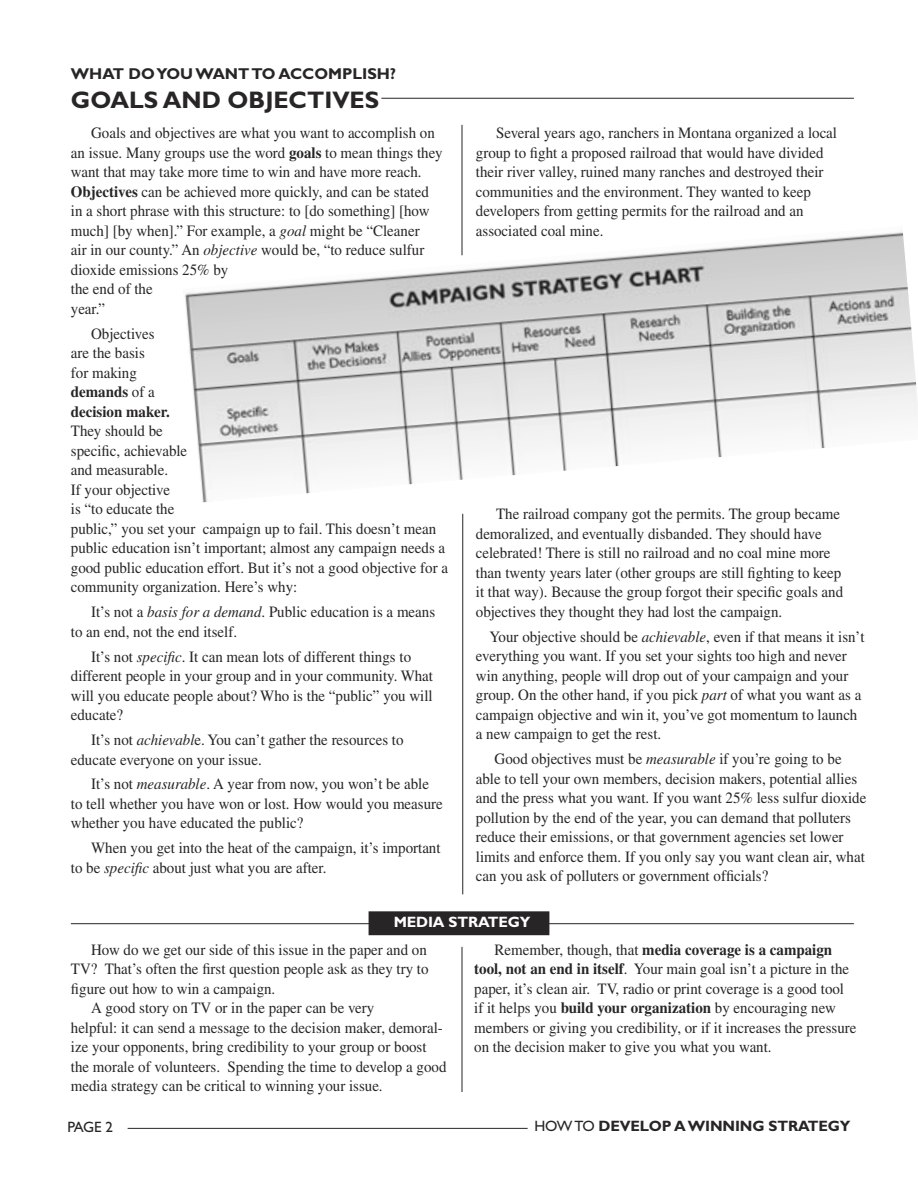
<style>
.page{position:relative;width:918px;height:1188px;background:#fff}
.page>*{position:absolute;margin:0;border:0;box-sizing:border-box;transform-origin:0 0}
.t1{font:700 24px "Gill Sans";color:#272525}
.t2{font:15.75px/19.5px "Times";color:#272525;scale:.95 1}
.t3{font:700 15.75px "Gill Sans";color:#272525}
.t4{font:700 15px "Gill Sans";letter-spacing:-.01em;color:#272525}
.t5{font:700 15px "Gill Sans";letter-spacing:-.01em;color:#fff}
.t6{font:15px "Gill Sans";color:#272525}
.s1{font-weight:700}
.s2{font-style:italic}
.s3{font-weight:400}
</style>
<div class="page">
<hr style="left:128px;top:1128px;width:400px;height:1px;background:#272525">
<hr style="left:71px;top:923px;width:783px;height:1px;background:#272525">
<div style="left:369px;top:912px;width:180px;height:23px;background:#272525"></div>
<div style="left:369px;top:911px;width:180px;height:24px;border:1px solid #272525"></div>
<hr style="left:381px;top:98px;width:473px;height:1px;background:#272525">
<hr style="left:462px;top:125px;width:1px;height:130px;background:#272525">
<hr style="left:462px;top:514px;width:1px;height:380px;background:#272525">
<hr style="left:462px;top:947px;width:1px;height:145px;background:#272525">
<img style="left:185px;top:226px;width:733px;height:276px">
<p class="t3" style="left:71px;top:65px;width:327px">WHAT DO YOU WANT TO ACCOMPLISH?</p>
<h1 class="t1" style="left:71px;top:86px;width:310px">GOALS AND OBJECTIVES</h1>
<p class="t2" style="left:71px;top:123px;width:393px;text-indent:20px">Goals and objectives are what you want to accomplish on an issue. Many groups use the word <span class="s1">goals</span> to mean things they want that may take more time to win and have more reach.<br><span class="s1">Objectives</span> can be achieved more quickly, and can be stated in a short phrase with this structure: to [do something] [how much] [by when].” For example, a <span class="s2">goal</span> might be “Cleaner<br>air in our county.” An <span class="s2">objective</span> would be, “to reduce sulfur dioxide emissions 25% by<br>the end of the<br>year.”</p>
<p class="t2" style="left:71px;top:324px;width:106px;text-indent:20px">Objectives are the basis<br>for making <span class="s1">demands</span> of a <span class="s1">decision maker.</span></p>
<p class="t2" style="left:71px;top:421px;width:399px">They should be<br>specific, achievable<br>and measurable.<br>If your objective<br>is “to educate the<br>public,” you set your campaign up to fail. This doesn’t mean public education isn’t important; almost any campaign needs a good public education effort. But it’s not a good objective for a community organization. Here’s why:</p>
<p class="t2" style="left:71px;top:602px;width:385px;text-indent:20px">It’s not a <span class="s2">basis for a demand</span>. Public education is a means to an end, not the end itself.</p>
<p class="t2" style="left:71px;top:647px;width:383px;text-indent:20px">It’s not <span class="s2">specific</span>. It can mean lots of different things to different people in your group and in your community. What will you educate people about? Who is the “public” you will educate?</p>
<p class="t2" style="left:71px;top:730px;width:352px;text-indent:20px">It’s not <span class="s2">achievabl</span>e. You can’t gather the resources to educate everyone on your issue.</p>
<p class="t2" style="left:71px;top:774px;width:393px;text-indent:20px">It’s not <span class="s2">measurable</span>. A year from now, you won’t be able to tell whether you have won or lost. How would you measure whether you have educated the public?</p>
<p class="t2" style="left:71px;top:838px;width:391px;text-indent:20px">When you get into the heat of the campaign, it’s important to be <span class="s2">specific</span> about just what you are after.</p>
<p class="t2" style="left:476px;top:123px;width:382px;text-indent:20px">Several years ago, ranchers in Montana organized a local group to fight a proposed railroad that would have divided their river valley, ruined many ranches and destroyed their communities and the environment. They wanted to keep developers from getting permits for the railroad and an associated coal mine.</p>
<p class="t2" style="left:476px;top:504px;width:388px;text-indent:20px">The railroad company got the permits. The group became demoralized, and eventually disbanded. They should have celebrated! There is still no railroad and no coal mine more than twenty years later (other groups are still fighting to keep it that way). Because the group forgot their specific goals and objectives they thought they had lost the campaign.</p>
<p class="t2" style="left:476px;top:627px;width:411px;text-indent:14px">Your objective should be <span class="s2">achievable</span>, even if that means it isn’t everything you want. If you set your sights too high and never win anything, people will drop out of your campaign and your group. On the other hand, if you pick <span class="s2">part</span> of what you want as a campaign objective and win it, you’ve got momentum to launch a new campaign to get the rest.</p>
<p class="t2" style="left:476px;top:749px;width:413px;text-indent:19px">Good objectives must be <span class="s2">measurable</span> if you’re going to be able to tell your own members, decision makers, potential allies and the press what you want. If you want 25% less sulfur dioxide pollution by the end of the year, you can demand that polluters reduce their emissions, or that government agencies set lower limits and enforce them. If you only say you want clean air, what can you ask of polluters or government officials?</p>
<p class="t5" style="left:394px;top:913px;width:138px">MEDIA STRATEGY</p>
<p class="t2" style="left:91px;top:940px;width:355px">How do we get our side of this issue in the paper and on</p>
<p class="t2" style="left:71px;top:959px;width:378px">TV? That’s often the first question people ask as they try to</p>
<p class="t2" style="left:71px;top:979px;width:217px">figure out how to win a campaign.</p>
<p class="t2" style="left:91px;top:998px;width:300px">A good story on TV or in the paper can be very</p>
<p class="t2" style="left:71px;top:1018px;width:393px">helpful: it can send a message to the decision maker, demoral-</p>
<p class="t2" style="left:71px;top:1037px;width:376px">ize your opponents, bring credibility to your group or boost</p>
<p class="t2" style="left:71px;top:1057px;width:397px">the morale of volunteers. Spending the time to develop a good</p>
<p class="t2" style="left:71px;top:1076px;width:330px">media strategy can be critical to winning your issue.</p>
<p class="t2" style="left:474px;top:940px;width:404px;text-indent:20px">Remember, though, that <span class="s1">media coverage is a campaign tool, not an end in itself</span>. Your main goal isn’t a picture in the paper, it’s clean air. TV, radio or print coverage is a good tool if it helps you <span class="s1">build your organization</span> by encouraging new members or giving you credibility, or if it increases the pressure on the decision maker to give you what you want.</p>
<p class="t6" style="left:68px;top:1118px;width:47px">PAGE 2</p>
<p class="t4" style="left:534px;top:1117px;width:318px"><span class="s3">HOW TO</span> DEVELOP A WINNING STRATEGY</p>
</div>
